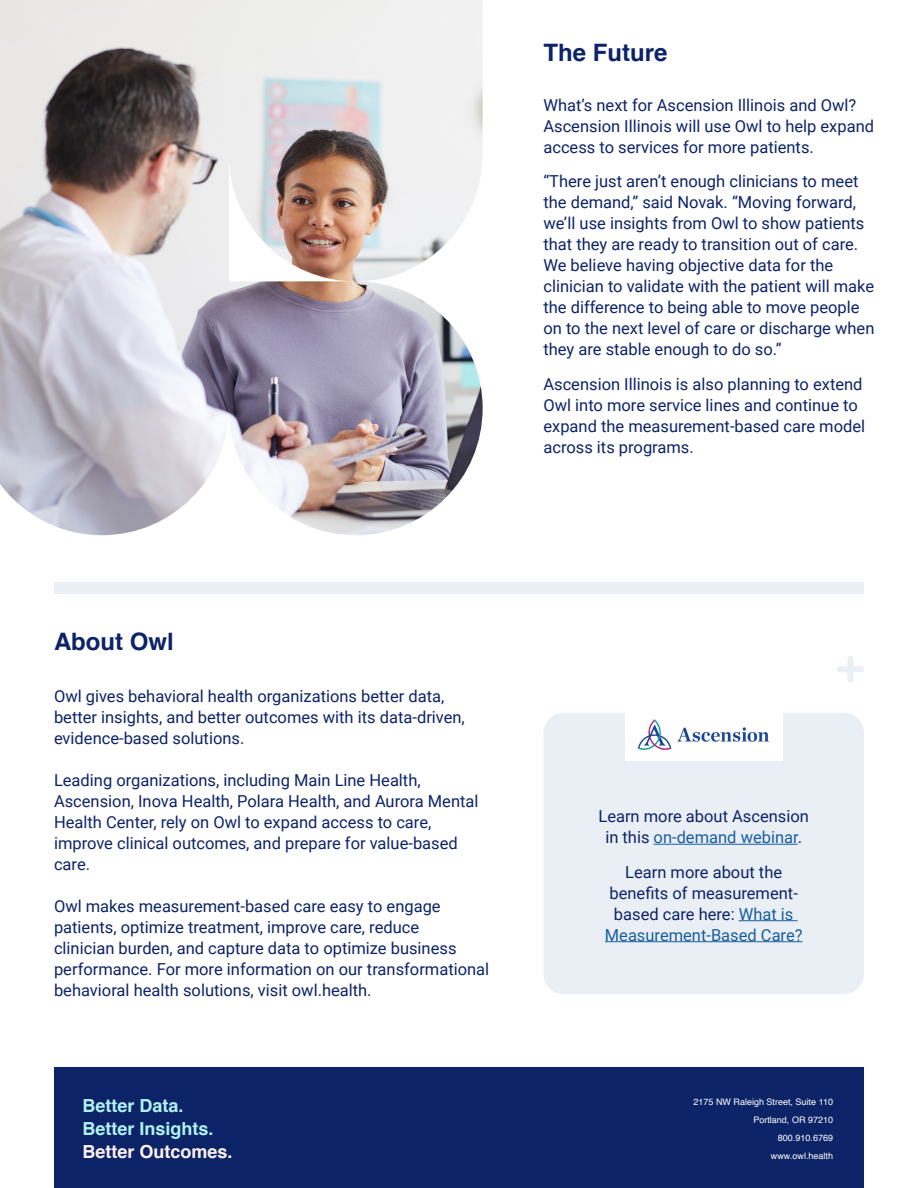
<style>
.page{position:relative;width:918px;height:1188px;background:#fff}
.page>*{position:absolute;margin:0;border:0;box-sizing:border-box;transform-origin:0 0}
.t1{font:700 24px "Helvetica";color:#0d2368}
.t2{font:700 18px "Helvetica";color:#b1f3f2}
.t3{font:700 18px "Helvetica";color:#fff3f2}
.Paragraph_11_14{font:16.5px/21px "Roboto";color:#0d2368}
.t4{font:9px/18px "Helvetica";color:#fff;text-align:right}
.s1{color:#175d9e}
</style>
<div class="page">
<div style="left:543px;top:713px;width:321px;height:281px;background:#eaeff5;border-radius:20px"></div>
<div style="left:847px;top:656px;width:7px;height:27px;background:#eaeff5;border-radius:3px"></div>
<div style="left:837px;top:666px;width:27px;height:6px;background:#eaeff5;border-radius:3px"></div>
<div style="left:625px;top:708px;width:158px;height:53px;background:#fff"></div>
<img style="left:637px;top:719px;width:133px;height:31px">
<div style="left:54px;top:1067px;width:810px;height:121px;background:#0d2368"></div>
<img style="left:0;top:0;width:483px;height:535px">
<hr style="left:654px;top:844px;width:144px;height:1px;background:#175d9e">
<hr style="left:739px;top:920px;width:59px;height:1px;background:#175d9e">
<hr style="left:605px;top:941px;width:198px;height:1px;background:#175d9e">
<div style="left:54px;top:582px;width:810px;height:12px;background:#eaeff5"></div>
<p class="t1" style="left:543px;top:33px;width:126px">The Future</p>
<p class="Paragraph_11_14" style="left:543px;top:94px;width:332px">What’s next for Ascension Illinois and Owl?<br>Ascension Illinois will use Owl to help expand access to services for more patients.</p>
<p class="Paragraph_11_14" style="left:543px;top:170px;width:333px">“There just aren’t enough clinicians to meet the demand,” said Novak. “Moving forward, we’ll use insights from Owl to show patients that they are ready to transition out of care.<br>We believe having objective data for the clinician to validate with the patient will make the difference to being able to move people on to the next level of care or discharge when they are stable enough to do so.”</p>
<p class="Paragraph_11_14" style="left:543px;top:373px;width:323px">Ascension Illinois is also planning to extend Owl into more service lines and continue to expand the measurement-based care model across its programs.</p>
<p class="t1" style="left:54px;top:623px;width:121px">About Owl</p>
<p class="Paragraph_11_14" style="left:54px;top:685px;width:412px">Owl gives behavioral health organizations better data, better insights, and better outcomes with its data-driven, evidence-based solutions.</p>
<p class="Paragraph_11_14" style="left:54px;top:769px;width:426px">Leading organizations, including Main Line Health, Ascension, Inova Health, Polara Health, and Aurora Mental Health Center, rely on Owl to expand access to care, improve clinical outcomes, and prepare for value-based care.</p>
<p class="Paragraph_11_14" style="left:54px;top:895px;width:437px">Owl makes measurement-based care easy to engage patients, optimize treatment, improve care, reduce<br>clinician burden, and capture data to optimize business performance. For more information on our transformational behavioral health solutions, visit owl.health.</p>
<p class="t2" style="left:82px;top:1091px;width:103px">Better Data.</p>
<p class="t2" style="left:82px;top:1114px;width:133px">Better Insights.</p>
<p class="t3" style="left:82px;top:1137px;width:152px">Better Outcomes.</p>
<p class="Paragraph_11_14" style="left:598px;top:805px;width:212px;text-align:center">Learn more about Ascension in this <span class="s1">on-demand webinar</span>.</p>
<p class="Paragraph_11_14" style="left:605px;top:861px;width:199px;text-align:center">Learn more about the benefits of measurement&shy;based care here: <span class="s1">What is<br>Measurement-Based Care?</span></p>
<p class="t4" style="left:694px;top:1093px;width:141px">2175 NW Raleigh Street, Suite 110<br>Portland, OR 97210<br>800.910.6769</p>
<p class="t4" style="left:771px;top:1147px;width:64px">www.owl.health</p>
</div>
